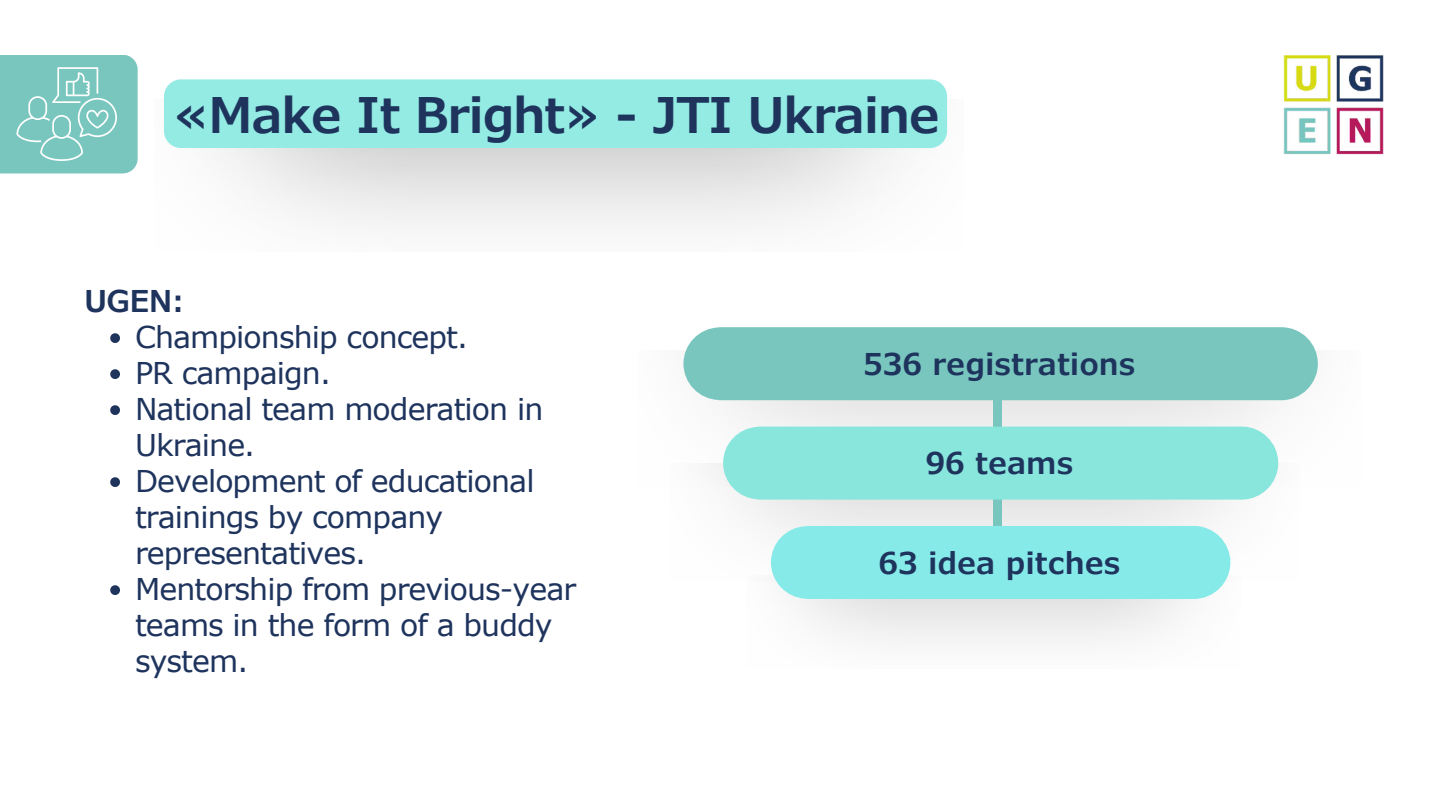
<style>
.page{position:relative;width:1440px;height:810px;background:#fff}
.page>*{position:absolute;margin:0;border:0;box-sizing:border-box;transform-origin:0 0}
.t1{font:600 49px "Verdana Pro";letter-spacing:-.03em;color:#1e345d}
.t2{font:30px/36px "Verdana";letter-spacing:-.03em;color:#1e345d}
.t3{font:600 30px "Verdana Pro";color:#1e345d}
</style>
<div class="page">
<div style="left:164px;top:79px;width:783px;height:69px;background:#93ebe3;border-radius:17px"></div>
<svg style="left:110px;top:333px;width:10px;height:10px"></svg>
<svg style="left:110px;top:369px;width:10px;height:10px"></svg>
<svg style="left:110px;top:405px;width:10px;height:10px"></svg>
<svg style="left:110px;top:477px;width:10px;height:10px"></svg>
<svg style="left:110px;top:585px;width:10px;height:10px"></svg>
<svg style="left:0;top:55px;width:137px;height:118px;background:#83cac3"></svg>
<div style="left:994px;top:351px;width:8px;height:247px;background:#79c6bf"></div>
<div style="left:683px;top:327px;width:635px;height:73px;background:#79c6bf;border-radius:36px"></div>
<div style="left:723px;top:427px;width:555px;height:73px;background:#88e6dd;border-radius:36px"></div>
<div style="left:771px;top:526px;width:459px;height:73px;background:#86eae9;border-radius:36px"></div>
<img style="left:1283px;top:55px;width:101px;height:100px">
<h1 class="t1" style="left:173px;top:84px;width:769px">«Make It Bright» - JTI Ukraine</h1>
<p class="t3" style="left:84px;top:282px;width:102px">UGEN:</p>
<p class="t2" style="left:135px;top:318px;width:443px">Championship concept.<br>PR campaign.<br>National team moderation in<br>Ukraine.<br>Development of educational trainings by company representatives.<br>Mentorship from previous-year teams in the form of a buddy system.</p>
<p class="t3" style="left:863px;top:345px;width:274px">536 registrations</p>
<p class="t3" style="left:926px;top:444px;width:149px">96 teams</p>
<p class="t3" style="left:878px;top:544px;width:244px">63 idea pitches</p>
</div>
